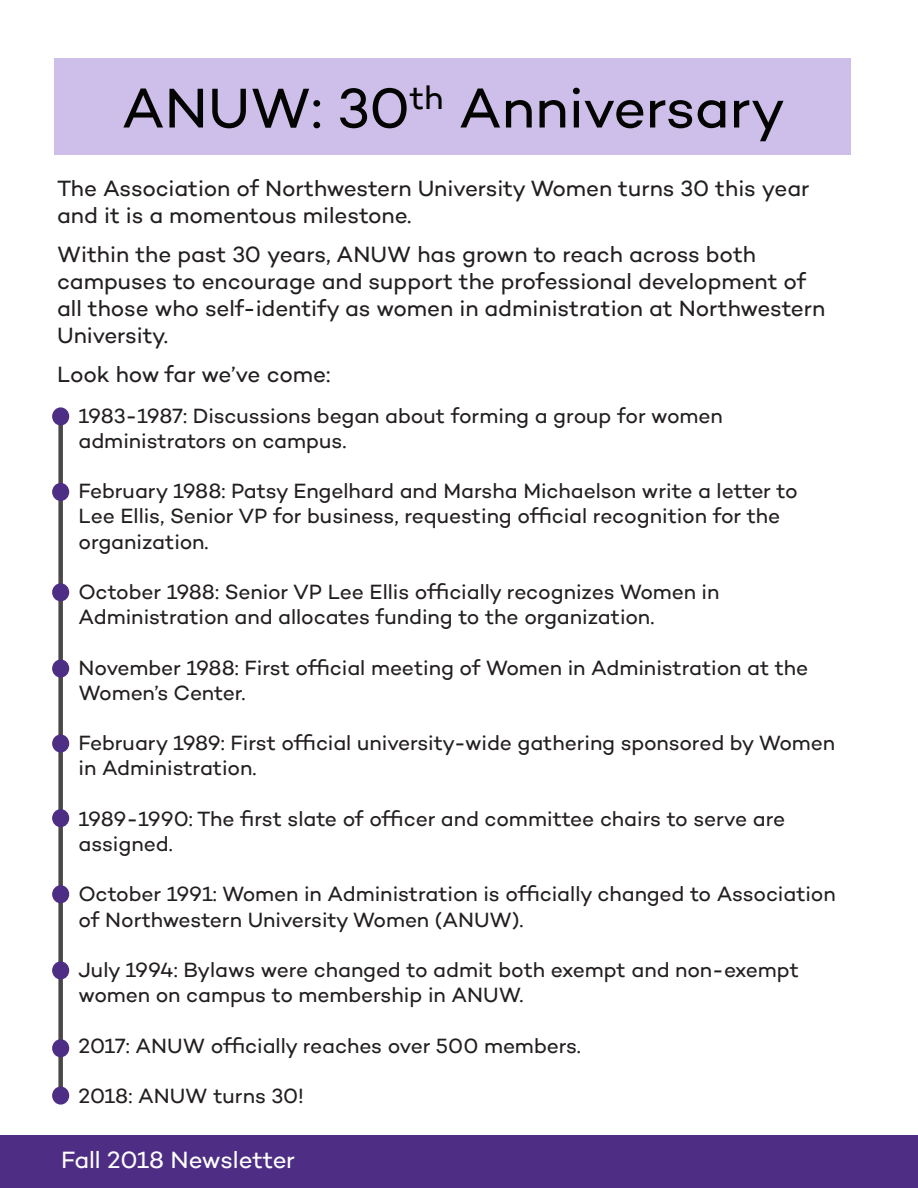
<style>
.page{position:relative;width:918px;height:1188px;background:#fff}
.page>*{position:absolute;margin:0;border:0;box-sizing:border-box;transform-origin:0 0}
.t1{font:57px "Campton";color:#040503}
.t2{font:24px "Campton";letter-spacing:-.005em;color:#fff}
.t3{font:22.5px/27px "Campton";letter-spacing:-.005em;color:#231f20}
.t4{font:21px/25.2px "Campton";letter-spacing:-.005em;color:#231f20}
</style>
<div class="page">
<div style="left:54px;top:58px;width:796px;height:97px;background:#cdbfea"></div>
<div style="left:0;top:1136px;width:918px;height:52px;background:#4d2e84"></div>
<div style="left:58px;top:416px;width:5px;height:684px;background:#4a4748"></div>
<div style="left:53px;top:408px;width:15px;height:17px;background:#4d2e84;border-radius:50%"></div>
<div style="left:52px;top:407px;width:17px;height:18px;border:2px solid #4d2e84;border-radius:50%"></div>
<div style="left:53px;top:484px;width:15px;height:16px;background:#4d2e84;border-radius:50%"></div>
<div style="left:52px;top:483px;width:17px;height:18px;border:2px solid #4d2e84;border-radius:50%"></div>
<div style="left:53px;top:584px;width:15px;height:17px;background:#4d2e84;border-radius:50%"></div>
<div style="left:52px;top:583px;width:17px;height:18px;border:2px solid #4d2e84;border-radius:50%"></div>
<div style="left:53px;top:660px;width:15px;height:17px;background:#4d2e84;border-radius:50%"></div>
<div style="left:52px;top:659px;width:17px;height:19px;border:2px solid #4d2e84;border-radius:50%"></div>
<div style="left:53px;top:735px;width:15px;height:17px;background:#4d2e84;border-radius:50%"></div>
<div style="left:52px;top:734px;width:17px;height:19px;border:2px solid #4d2e84;border-radius:50%"></div>
<div style="left:53px;top:810px;width:15px;height:16px;background:#4d2e84;border-radius:50%"></div>
<div style="left:52px;top:809px;width:17px;height:18px;border:2px solid #4d2e84;border-radius:50%"></div>
<div style="left:53px;top:886px;width:15px;height:17px;background:#4d2e84;border-radius:50%"></div>
<div style="left:52px;top:885px;width:17px;height:18px;border:2px solid #4d2e84;border-radius:50%"></div>
<div style="left:53px;top:962px;width:15px;height:17px;background:#4d2e84;border-radius:50%"></div>
<div style="left:52px;top:961px;width:17px;height:18px;border:2px solid #4d2e84;border-radius:50%"></div>
<div style="left:53px;top:1040px;width:15px;height:17px;background:#4d2e84;border-radius:50%"></div>
<div style="left:52px;top:1039px;width:17px;height:18px;border:2px solid #4d2e84;border-radius:50%"></div>
<div style="left:53px;top:1087px;width:15px;height:17px;background:#4d2e84;border-radius:50%"></div>
<div style="left:52px;top:1087px;width:17px;height:18px;border:2px solid #4d2e84;border-radius:50%"></div>
<p class="t1" style="left:122px;top:72px;width:665px">ANUW: 30<sup>th</sup> Anniversary</p>
<p class="t3" style="left:57px;top:174px;width:754px">The Association of Northwestern University Women turns 30 this year and it is a momentous milestone.</p>
<p class="t3" style="left:57px;top:240px;width:770px">Within the past 30 years, ANUW has grown to reach across both campuses to encourage and support the professional development of all those who self-identify as women in administration at Northwestern University.</p>
<p class="t3" style="left:57px;top:360px;width:275px">Look how far we’ve come:</p>
<p class="t4" style="left:79px;top:402px;width:646px">1983-1987: Discussions began about forming a group for women administrators on campus.</p>
<p class="t4" style="left:79px;top:478px;width:721px">February 1988: Patsy Engelhard and Marsha Michaelson write a letter to<br>Lee Ellis, Senior VP for business, requesting official recognition for the organization.</p>
<p class="t4" style="left:79px;top:579px;width:643px">October 1988: Senior VP Lee Ellis officially recognizes Women in<br>Administration and allocates funding to the organization.</p>
<p class="t4" style="left:79px;top:654px;width:731px">November 1988: First official meeting of Women in Administration at the<br>Women’s Center.</p>
<p class="t4" style="left:79px;top:730px;width:758px">February 1989: First official university-wide gathering sponsored by Women in Administration.</p>
<p class="t4" style="left:79px;top:806px;width:708px">1989-1990: The first slate of officer and committee chairs to serve are assigned.</p>
<p class="t4" style="left:79px;top:881px;width:759px">October 1991: Women in Administration is officially changed to Association of Northwestern University Women (ANUW).</p>
<p class="t4" style="left:79px;top:957px;width:722px">July 1994: Bylaws were changed to admit both exempt and non-exempt women on campus to membership in ANUW.</p>
<p class="t4" style="left:79px;top:1032px;width:504px">2017: ANUW officially reaches over 500 members.</p>
<p class="t4" style="left:79px;top:1083px;width:227px">2018: ANUW turns 30!</p>
<p class="t2" style="left:61px;top:1144px;width:236px">Fall 2018 Newsletter</p>
</div>
